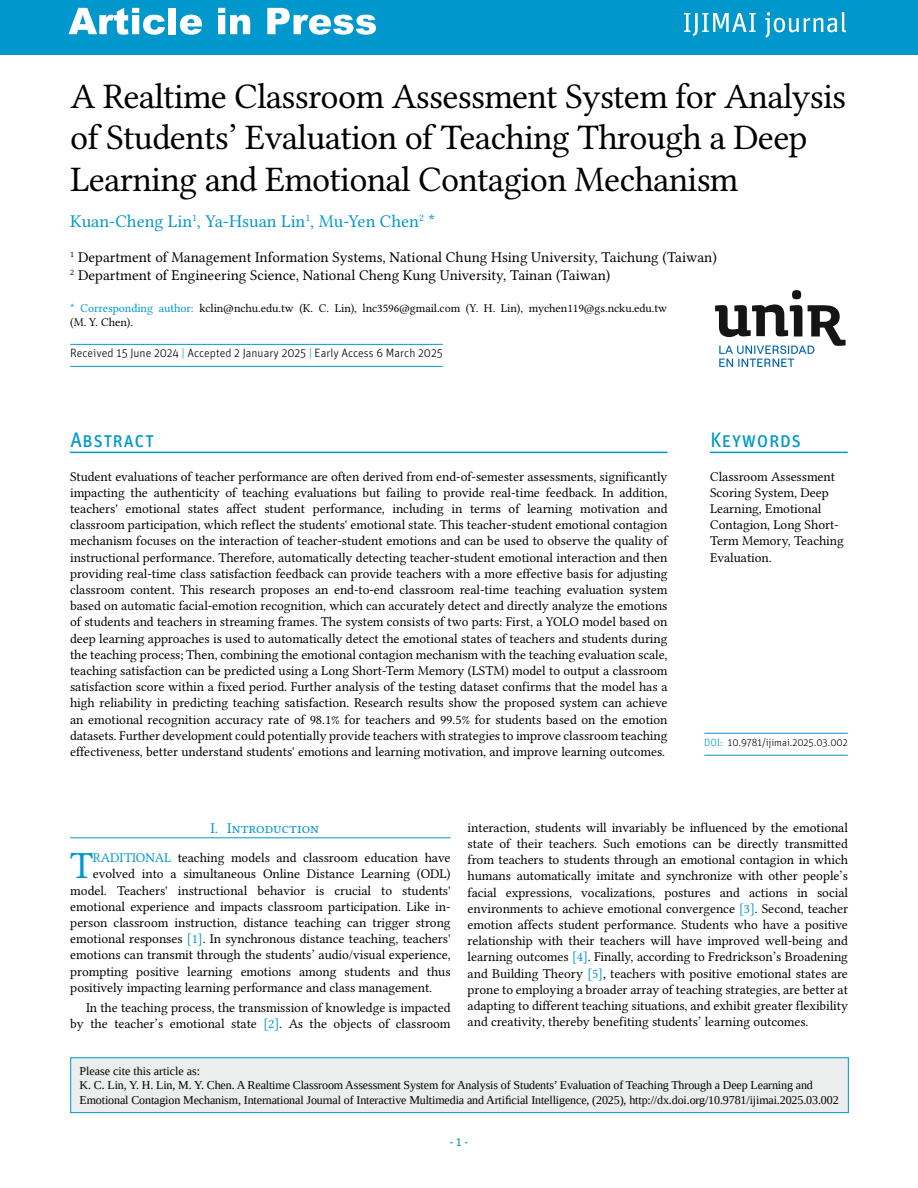
<style>
.page{position:relative;width:918px;height:1188px;background:#fff}
.page>*{position:absolute;margin:0;border:0;box-sizing:border-box;transform-origin:0 0}
.t1{font:38.55px "Libertinus Serif";color:#0098cd}
.t2{font:36px/41.4px "Libertinus Serif";letter-spacing:-.015em;color:#000}
.t3{font:21px "Unit OT";letter-spacing:-.005em;color:#0098cd}
.t4{font:18px "Libertinus Serif";color:#0098cd}
.t5{font:15px/18px "Libertinus Serif";color:#000}
.t6{font:15px "Libertinus Serif";color:#0098cd}
.t7{font:13.5px/16.2px "Libertinus Serif";letter-spacing:.055em;color:#000}
.t8{font:13.5px/16.2px "Libertinus Serif";letter-spacing:-.005em;color:#000;text-align:right}
.t9{font:13.5px/16.2px "Libertinus Serif";color:#000}
.t10{font:13.5px "Libertinus Serif";letter-spacing:.12em;color:#000}
.t11{font:13.5px "Libertinus Serif";letter-spacing:.09em;color:#000}
.t12{font:12px/14.4px "Liberation Serif";letter-spacing:-.01em;color:#000}
.t13{font:12px/14.4px "Libertinus Serif";letter-spacing:-.005em;color:#000}
.t14{font:300 12px "Unit OT";color:#000}
.t15{font:12px "Unit OT";color:#0098cd}
.t16{font:300 10.5px "Unit OT";color:#000}
.s1{color:#0098cd}
</style>
<div class="page">
<div style="left:0;top:0;width:918px;height:55px;background:#0097cc"></div>
<svg style="left:68px;top:8px;width:97px;height:27px"></svg>
<div style="left:169px;top:8px;width:7px;height:26px;background:#fff"></div>
<svg style="left:180px;top:15px;width:22px;height:20px"></svg>
<svg style="left:218px;top:8px;width:32px;height:26px"></svg>
<svg style="left:267px;top:8px;width:109px;height:27px"></svg>
<svg style="left:684px;top:13px;width:72px;height:23px"></svg>
<svg style="left:765px;top:12px;width:81px;height:26px"></svg>
<div style="left:71px;top:1058px;width:777px;height:55px;background:#eceded"></div>
<div style="left:70px;top:1057px;width:779px;height:56px;border:1px solid #0098cd"></div>
<svg style="left:715px;top:290px;width:131px;height:77px"></svg>
<hr style="left:710px;top:452px;width:138px;height:1px;background:#0098cd">
<hr style="left:70px;top:452px;width:598px;height:1px;background:#0098cd">
<hr style="left:704px;top:733px;width:144px;height:1px;background:#0098cd">
<hr style="left:704px;top:755px;width:144px;height:1px;background:#0098cd">
<hr style="left:70px;top:344px;width:373px;height:1px;background:#0098cd">
<hr style="left:70px;top:366px;width:373px;height:1px;background:#0098cd">
<hr style="left:70px;top:837px;width:381px;height:1px;background:#0098cd">
<h2 class="t2" style="left:70px;top:75px;width:777px">A Realtime Classroom Assessment System for Analysis of Students’ Evaluation of Teaching Through a Deep<br>Learning and Emotional Contagion Mechanism</h2>
<h3 class="t4" style="left:70px;top:211px;width:366px">Kuan-Cheng Lin<sup>1</sup>, Ya-Hsuan Lin<sup>1</sup>, Mu-Yen Chen<sup>2</sup> *</h3>
<p class="t5" style="left:70px;top:248px;width:648px"><sup>1</sup> Department of Management Information Systems, National Chung Hsing University, Taichung (Taiwan)<br><sup>2</sup> Department of Engineering Science, National Cheng Kung University, Tainan (Taiwan)</p>
<p class="t13" style="left:70px;top:300px;width:598px"><span class="s1">* Corresponding author:</span> kclin@nchu.edu.tw (K. C. Lin), lnc3596@gmail.com (Y. H. Lin), mychen119@gs.ncku.edu.tw (M. Y. Chen).</p>
<p class="t14" style="left:70px;top:346px;width:374px">Received 15 June 2024 <span class="s1">|</span> Accepted 2 January 2025 <span class="s1">|</span> Early Access 6 March 2025</p>
<h3 class="t3" style="left:70px;top:427px;width:86px">Abstract</h3>
<p class="t7" style="left:70px;top:468px;width:600px">Student evaluations of teacher performance are often derived from end-of-semester assessments, significantly impacting the authenticity of teaching evaluations but failing to provide real-time feedback. In addition, teachers' emotional states affect student performance, including in terms of learning motivation and classroom participation, which reflect the students' emotional state. This teacher-student emotional contagion mechanism focuses on the interaction of teacher-student emotions and can be used to observe the quality of instructional performance. Therefore, automatically detecting teacher-student emotional interaction and then providing real-time class satisfaction feedback can provide teachers with a more effective basis for adjusting classroom content. This research proposes an end-to-end classroom real-time teaching evaluation system based on automatic facial-emotion recognition, which can accurately detect and directly analyze the emotions of students and teachers in streaming frames. The system consists of two parts: First, a YOLO model based on deep learning approaches is used to automatically detect the emotional states of teachers and students during the teaching process; Then, combining the emotional contagion mechanism with the teaching evaluation scale, teaching satisfaction can be predicted using a Long Short-Term Memory (LSTM) model to output a classroom satisfaction score within a fixed period. Further analysis of the testing dataset confirms that the model has a high reliability in predicting teaching satisfaction. Research results show the proposed system can achieve an emotional recognition accuracy rate of 98.1% for teachers and 99.5% for students based on the emotion datasets. Further development could potentially provide teachers with strategies to improve classroom teaching effectiveness, better understand students' emotions and learning motivation, and improve learning outcomes.</p>
<h3 class="t3" style="left:710px;top:427px;width:93px">Keywords</h3>
<p class="t9" style="left:710px;top:468px;width:135px">Classroom Assessment<br>Scoring System, Deep<br>Learning, Emotional<br>Contagion, Long Short-<br>Term Memory, Teaching<br>Evaluation.</p>
<p class="t16" style="left:704px;top:737px;width:145px"><span class="s1">DOI:</span> 10.9781/ijimai.2025.03.002</p>
<p class="t6" style="left:211px;top:819px;width:110px">I. Introduction</p>
<h1 class="t1" style="left:70px;top:843px;width:25px">T</h1>
<p class="t8" style="left:93px;top:849px;width:359px"><span class="s1">RADITIONAL</span> teaching models and classroom education have</p>
<p class="t8" style="left:93px;top:866px;width:359px">evolved into a simultaneous Online Distance Learning (ODL)</p>
<p class="t7" style="left:70px;top:882px;width:382px">model. Teachers' instructional behavior is crucial to students'</p>
<p class="t7" style="left:70px;top:898px;width:382px">emotional experience and impacts classroom participation. Like in-</p>
<p class="t7" style="left:70px;top:914px;width:382px">person classroom instruction, distance teaching can trigger strong</p>
<p class="t7" style="left:70px;top:930px;width:382px">emotional responses <span class="s1">[1]</span>. In synchronous distance teaching, teachers'</p>
<p class="t7" style="left:70px;top:947px;width:382px">emotions can transmit through the students’ audio/visual experience,</p>
<p class="t11" style="left:70px;top:963px;width:382px">prompting positive learning emotions among students and thus</p>
<p class="t10" style="left:70px;top:979px;width:363px">positively impacting learning performance and class management.</p>
<p class="t8" style="left:70px;top:1000px;width:382px">In the teaching process, the transmission of knowledge is impacted by the teacher’s emotional state <span class="s1">[2]</span>. As the objects of classroom</p>
<p class="t7" style="left:468px;top:819px;width:382px;text-align:justify">interaction, students will invariably be influenced by the emotional state of their teachers. Such emotions can be directly transmitted from teachers to students through an emotional contagion in which humans automatically imitate and synchronize with other people’s facial expressions, vocalizations, postures and actions in social environments to achieve emotional convergence <span class="s1">[3]</span>. Second, teacher emotion affects student performance. Students who have a positive relationship with their teachers will have improved well-being and learning outcomes <span class="s1">[4]</span>. Finally, according to Fredrickson’s Broadening and Building Theory <span class="s1">[5]</span>, teachers with positive emotional states are prone to employing a broader array of teaching strategies, are better at adapting to different teaching situations, and exhibit greater flexibility and creativity, thereby benefiting students’ learning outcomes.</p>
<p class="t12" style="left:80px;top:1064px;width:761px">Please cite this article as:<br>K. C. Lin, Y. H. Lin, M. Y. Chen. A Realtime Classroom Assessment System for Analysis of Students’ Evaluation of Teaching Through a Deep Learning and<br>Emotional Contagion Mechanism, International Journal of Interactive Multimedia and Artificial Intelligence, (2025), http://dx.doi.org/10.9781/ijimai.2025.03.002</p>
<p class="t15" style="left:450px;top:1135px;width:20px">- 1 -</p>
</div>
